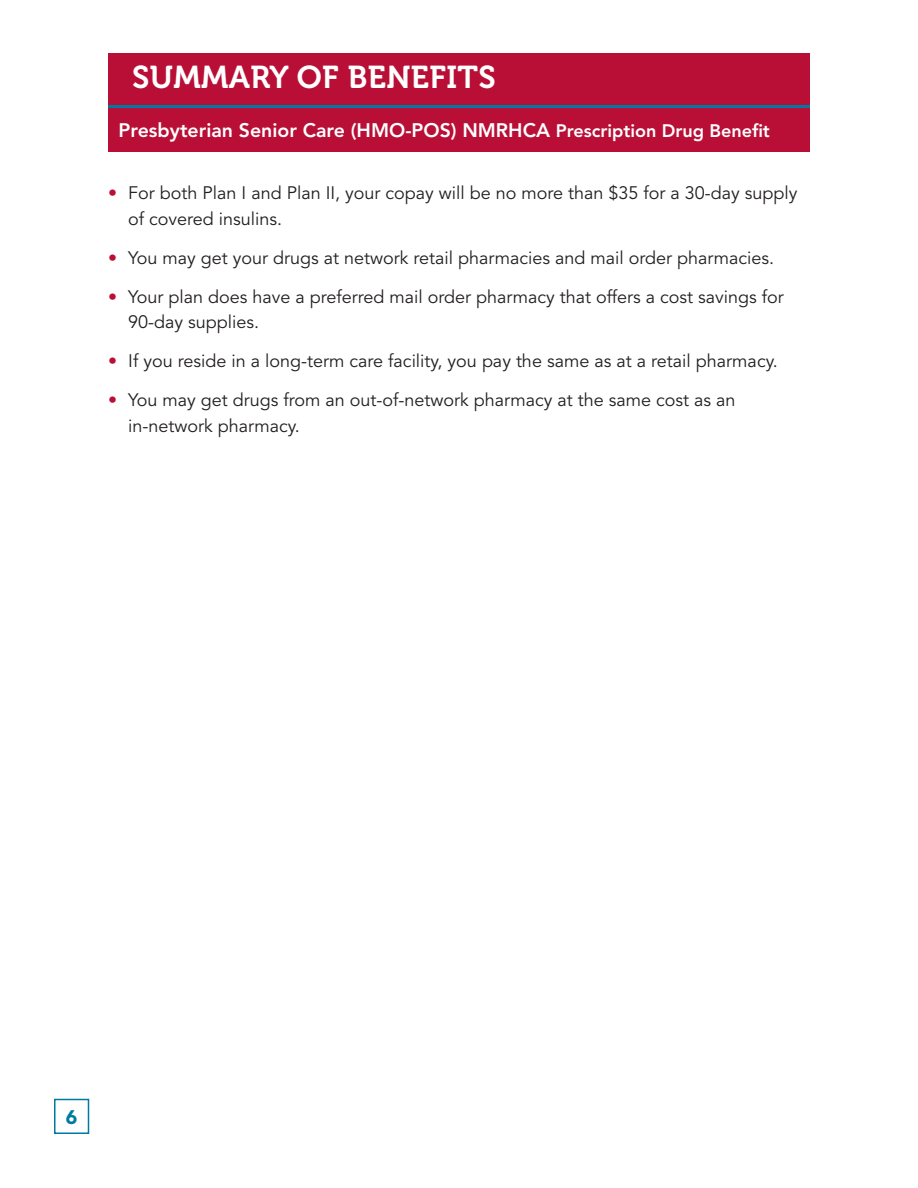
<style>
.page{position:relative;width:918px;height:1188px;background:#fff}
.page>*{position:absolute;margin:0;border:0;box-sizing:border-box;transform-origin:0 0}
.t1{font:31.5px "Museo 700";letter-spacing:.01em;color:#fff}
.t2{font:800 19.5px "Avenir LT Std";color:#fff}
.t3{font:900 19.5px "Avenir LT Std";color:#0079a3}
.t4{font:18px/25.5px "Avenir LT Std";color:#231f20}
.s1{font-size:18px}
.s2{color:#b90f36}
</style>
<div class="page">
<div style="left:54px;top:1099px;width:35px;height:35px;border:2px solid #0079a3"></div>
<div style="left:108px;top:108px;width:702px;height:43px;background:#b90f36"></div>
<div style="left:108px;top:54px;width:702px;height:53px;background:#b90f36"></div>
<hr style="left:108px;top:105px;width:702px;height:3px;background:#0079a3">
<h1 class="t1" style="left:132px;top:60px;width:365px">SUMMARY OF BENEFITS</h1>
<h2 class="t2" style="left:119px;top:119px;width:653px">Presbyterian Senior Care (HMO-POS) NMRHCA <span class="s1">Prescription Drug Benefit</span></h2>
<p class="t4" style="left:128px;top:181px;width:671px;text-indent:-20px"><span class="s2">•</span> For both Plan I and Plan II, your copay will be no more than $35 for a 30-day supply of covered insulins.</p>
<p class="t4" style="left:108px;top:245px;width:668px"><span class="s2">•</span> You may get your drugs at network retail pharmacies and mail order pharmacies.</p>
<p class="t4" style="left:128px;top:284px;width:657px;text-indent:-20px"><span class="s2">•</span> Your plan does have a preferred mail order pharmacy that offers a cost savings for<br>90-day supplies.</p>
<p class="t4" style="left:108px;top:349px;width:671px"><span class="s2">•</span> If you reside in a long-term care facility, you pay the same as at a retail pharmacy.</p>
<p class="t4" style="left:128px;top:388px;width:609px;text-indent:-20px"><span class="s2">•</span> You may get drugs from an out-of-network pharmacy at the same cost as an in-network pharmacy.</p>
<p class="t3" style="left:66px;top:1105px;width:13px">6</p>
</div>
